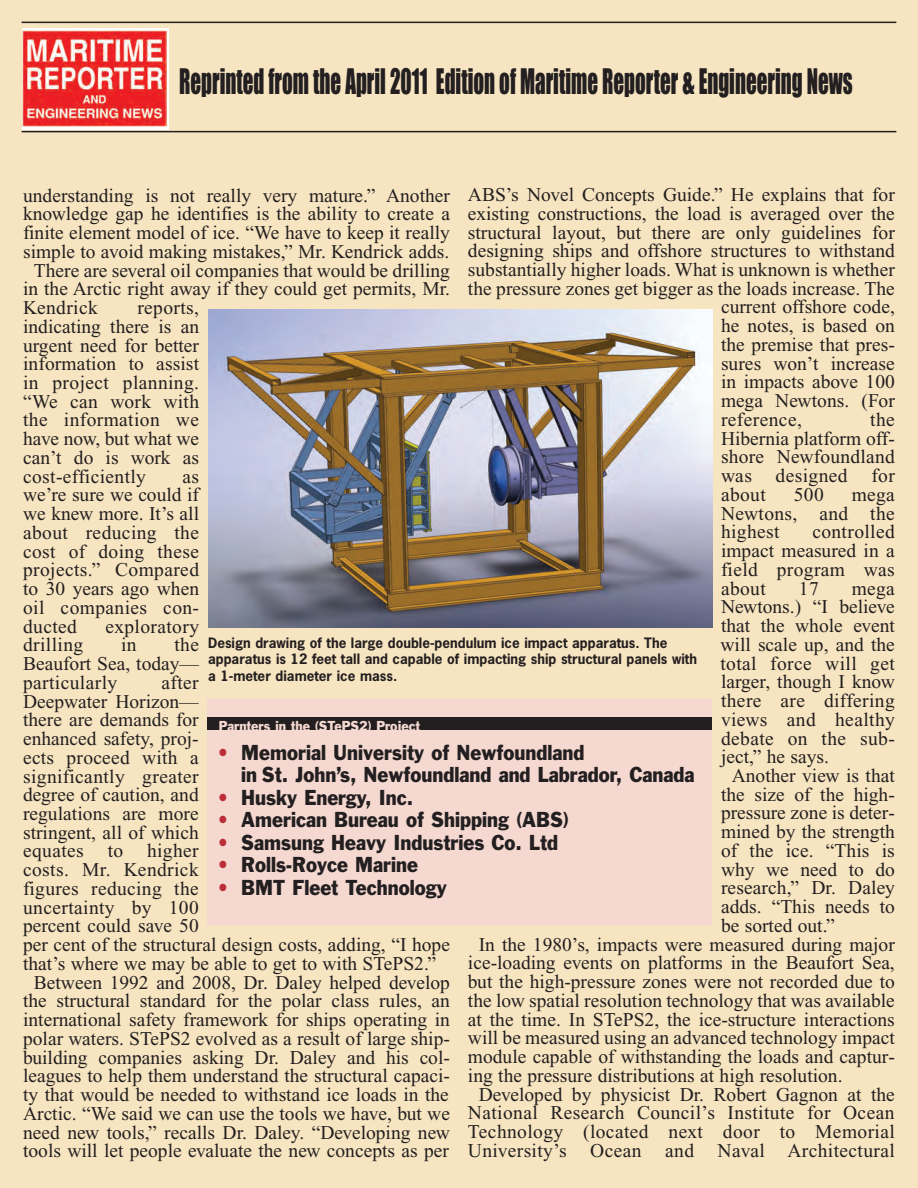
<style>
.page{position:relative;width:918px;height:1188px;background:#f7e5c1}
.page>*{position:absolute;margin:0;border:0;box-sizing:border-box;transform-origin:0 0}
.t1{font:32.55px "Impact";color:#231f20;scale:.65 1}
.t2{font:19.95px/22.5px "Franklin Gothic";color:#231f20;scale:.9 1}
.t3{font:19.5px/18.8px "Times New Roman";color:#231f20;text-align:justify}
.t4{font:19.5px "Times New Roman";letter-spacing:.02em;color:#231f20}
.t5{font:700 13.5px/16.5px "News Gothic";color:#231f20}
.t6{font:13.35px "Franklin Gothic";color:#f5d9d1;scale:.9 1}
.s1{color:#bb2d38}
</style>
<div class="page">
<svg style="left:22px;top:28px;width:147px;height:102px"></svg>
<img style="left:23px;top:31px;width:143px;height:95px">
<hr style="left:22px;top:131px;width:874px;height:1px;background:#231f20">
<hr style="left:22px;top:22px;width:874px;height:1px;background:#231f20">
<div style="left:208px;top:700px;width:504px;height:225px;background:#f5d9d1"></div>
<div style="left:208px;top:718px;width:504px;height:12px;background:#231f20"></div>
<img style="left:208px;top:309px;width:504px;height:318px">
<h1 class="t1" style="left:179px;top:70px;width:1038px">Reprinted from the April 2011 Edition of Maritime Reporter &amp; Engineering News</h1>
<p class="t3" style="left:468px;top:187px;width:428px">ABS’s Novel Concepts Guide.” He explains that for</p>
<p class="t3" style="left:468px;top:206px;width:428px">existing constructions, the load is averaged over the</p>
<p class="t3" style="left:468px;top:224px;width:428px">structural layout, but there are only guidelines for</p>
<p class="t3" style="left:468px;top:243px;width:428px">designing ships and offshore structures to withstand</p>
<p class="t3" style="left:468px;top:262px;width:428px">substantially higher loads. What is unknown is whether</p>
<p class="t3" style="left:468px;top:281px;width:428px">the pressure zones get bigger as the loads increase. The</p>
<p class="t3" style="left:721px;top:299px;width:175px">current offshore code,</p>
<p class="t3" style="left:721px;top:318px;width:175px">he notes, is based on</p>
<p class="t3" style="left:721px;top:337px;width:175px">the premise that pres-</p>
<p class="t3" style="left:721px;top:356px;width:175px">sures won’t increase</p>
<p class="t3" style="left:721px;top:374px;width:175px">in impacts above 100</p>
<p class="t3" style="left:721px;top:393px;width:175px">mega Newtons. (For</p>
<p class="t4" style="left:721px;top:412px;width:82px">reference,</p>
<p class="t3" style="left:23px;top:188px;width:428px">understanding is not really very mature.” Another</p>
<p class="t3" style="left:23px;top:206px;width:428px">knowledge gap he identifies is the ability to create a</p>
<p class="t3" style="left:23px;top:225px;width:428px">finite element model of ice. “We have to keep it really</p>
<p class="t3" style="left:23px;top:244px;width:428px">simple to avoid making mistakes,” Mr. Kendrick adds.</p>
<p class="t3" style="left:34px;top:263px;width:418px">There are several oil companies that would be drilling</p>
<p class="t3" style="left:23px;top:281px;width:428px">in the Arctic right away if they could get permits, Mr.</p>
<p class="t4" style="left:23px;top:301px;width:76px">Kendrick</p>
<p class="t3" style="left:23px;top:300px;width:178px;text-indent:114px">reports, indicating there is an urgent need for better information to assist in project planning. “We can work with the information we have now, but what we can’t do is work as cost-efficiently</p>
<p class="t3" style="left:721px;top:412px;width:175px;text-indent:149px">the Hibernia platform off&shy;shore Newfoundland was designed for about</p>
<p class="t3" style="left:23px;top:469px;width:178px;text-indent:159px">as we’re sure we could if we knew more. It’s all about reducing the cost of doing these projects.” Compared to 30 years ago when oil companies con&shy;ducted</p>
<p class="t3" style="left:794px;top:487px;width:31px">500</p>
<p class="t3" style="left:721px;top:487px;width:175px;text-indent:131px">mega Newtons, and the highest</p>
<p class="t3" style="left:721px;top:524px;width:175px;text-indent:91px">controlled impact measured in a field program was about</p>
<p class="t3" style="left:799px;top:581px;width:21px">17</p>
<p class="t3" style="left:852px;top:581px;width:45px">mega</p>
<p class="t3" style="left:721px;top:599px;width:175px">Newtons.) “I believe</p>
<p class="t3" style="left:721px;top:618px;width:175px">that the whole event</p>
<p class="t3" style="left:721px;top:637px;width:176px">will scale up, and the</p>
<p class="t4" style="left:721px;top:656px;width:176px">total force will get</p>
<p class="t3" style="left:721px;top:674px;width:175px">larger, though I know</p>
<p class="t4" style="left:721px;top:693px;width:175px">there are differing</p>
<p class="t4" style="left:721px;top:712px;width:175px">views and healthy</p>
<p class="t4" style="left:721px;top:731px;width:175px">debate on the sub-</p>
<p class="t3" style="left:721px;top:749px;width:109px">ject,” he says.</p>
<p class="t3" style="left:732px;top:768px;width:165px">Another view is that</p>
<p class="t3" style="left:721px;top:787px;width:175px">the size of the high-</p>
<p class="t3" style="left:721px;top:805px;width:175px">pressure zone is deter-</p>
<p class="t3" style="left:721px;top:824px;width:175px">mined by the strength</p>
<p class="t3" style="left:721px;top:843px;width:175px">of the ice. “This is</p>
<p class="t3" style="left:721px;top:862px;width:175px">why we need to do</p>
<p class="t3" style="left:721px;top:880px;width:175px">research,” Dr. Daley</p>
<p class="t3" style="left:721px;top:899px;width:175px">adds. “This needs to</p>
<p class="t3" style="left:721px;top:918px;width:115px">be sorted out.”</p>
<p class="t3" style="left:479px;top:937px;width:418px">In the 1980’s, impacts were measured during major</p>
<p class="t3" style="left:468px;top:955px;width:428px">ice-loading events on platforms in the Beaufort Sea,</p>
<p class="t3" style="left:468px;top:974px;width:428px">but the high-pressure zones were not recorded due to</p>
<p class="t3" style="left:468px;top:993px;width:428px">the low spatial resolution technology that was available</p>
<p class="t3" style="left:468px;top:1012px;width:428px">at the time. In STePS2, the ice-structure interactions</p>
<p class="t3" style="left:468px;top:1030px;width:428px">will be measured using an advanced technology impact</p>
<p class="t3" style="left:468px;top:1049px;width:428px">module capable of withstanding the loads and captur-</p>
<p class="t3" style="left:468px;top:1068px;width:376px">ing the pressure distributions at high resolution.</p>
<p class="t3" style="left:479px;top:1086px;width:418px">Developed by physicist Dr. Robert Gagnon at the</p>
<p class="t4" style="left:468px;top:1106px;width:428px">National Research Council’s Institute for Ocean</p>
<p class="t4" style="left:468px;top:1125px;width:428px">Technology (located next door to Memorial</p>
<p class="t4" style="left:468px;top:1143px;width:428px">University’s Ocean and Naval Architectural</p>
<p class="t4" style="left:106px;top:619px;width:95px">exploratory</p>
<p class="t5" style="left:208px;top:636px;width:490px">Design drawing of the large double-pendulum ice impact apparatus. The apparatus is 12 feet tall and capable of impacting ship structural panels with a 1-meter diameter ice mass.</p>
<p class="t3" style="left:23px;top:637px;width:178px;text-indent:151px">the Beaufort Sea, today— particularly</p>
<p class="t4" style="left:23px;top:638px;width:62px">drilling</p>
<p class="t3" style="left:121px;top:637px;width:17px">in</p>
<p class="t3" style="left:161px;top:675px;width:39px">after</p>
<p class="t3" style="left:23px;top:694px;width:177px">Deepwater Horizon—</p>
<p class="t3" style="left:23px;top:712px;width:177px">there are demands for</p>
<p class="t3" style="left:23px;top:731px;width:177px">enhanced safety, proj-</p>
<p class="t3" style="left:23px;top:750px;width:177px">ects proceed with a</p>
<p class="t4" style="left:23px;top:769px;width:177px">significantly greater</p>
<p class="t3" style="left:23px;top:787px;width:177px">degree of caution, and</p>
<p class="t3" style="left:23px;top:806px;width:177px">regulations are more</p>
<p class="t3" style="left:23px;top:825px;width:177px">stringent, all of which</p>
<p class="t4" style="left:23px;top:844px;width:177px">equates to higher</p>
<p class="t4" style="left:23px;top:863px;width:177px">costs. Mr. Kendrick</p>
<p class="t3" style="left:23px;top:881px;width:177px">figures reducing the</p>
<p class="t4" style="left:23px;top:900px;width:177px">uncertainty by 100</p>
<p class="t3" style="left:23px;top:918px;width:177px">percent could save 50</p>
<p class="t3" style="left:23px;top:937px;width:428px">per cent of the structural design costs, adding, “I hope</p>
<p class="t3" style="left:23px;top:956px;width:415px">that’s where we may be able to get to with STePS2.”</p>
<p class="t3" style="left:34px;top:975px;width:418px">Between 1992 and 2008, Dr. Daley helped develop</p>
<p class="t3" style="left:23px;top:993px;width:428px">the structural standard for the polar class rules, an</p>
<p class="t3" style="left:23px;top:1012px;width:428px">international safety framework for ships operating in</p>
<p class="t3" style="left:23px;top:1031px;width:428px">polar waters. STePS2 evolved as a result of large ship-</p>
<p class="t3" style="left:23px;top:1050px;width:428px">building companies asking Dr. Daley and his col-</p>
<p class="t3" style="left:23px;top:1068px;width:428px">leagues to help them understand the structural capaci-</p>
<p class="t3" style="left:23px;top:1087px;width:427px">ty that would be needed to withstand ice loads in the</p>
<p class="t3" style="left:23px;top:1106px;width:428px">Arctic. “We said we can use the tools we have, but we</p>
<p class="t3" style="left:23px;top:1125px;width:428px">need new tools,” recalls Dr. Daley. “Developing new</p>
<p class="t3" style="left:23px;top:1143px;width:427px">tools will let people evaluate the new concepts as per</p>
<p class="t6" style="left:219px;top:721px;width:225px">Parnters in the (STePS2) Project</p>
<p class="t2" style="left:241px;top:743px;width:505px;text-indent:-23px"><span class="s1">•</span> Memorial University of Newfoundland<br>in St. John’s, Newfoundland and Labrador, Canada</p>
<p class="t2" style="left:219px;top:788px;width:218px"><span class="s1">•</span> Husky Energy, Inc.</p>
<p class="t2" style="left:219px;top:810px;width:391px"><span class="s1">•</span> American Bureau of Shipping (ABS)</p>
<p class="t2" style="left:219px;top:833px;width:379px"><span class="s1">•</span> Samsung Heavy Industries Co. Ltd</p>
<p class="t2" style="left:219px;top:855px;width:223px"><span class="s1">•</span> Rolls-Royce Marine</p>
<p class="t2" style="left:219px;top:878px;width:255px"><span class="s1">•</span> BMT Fleet Technology</p>
</div>
